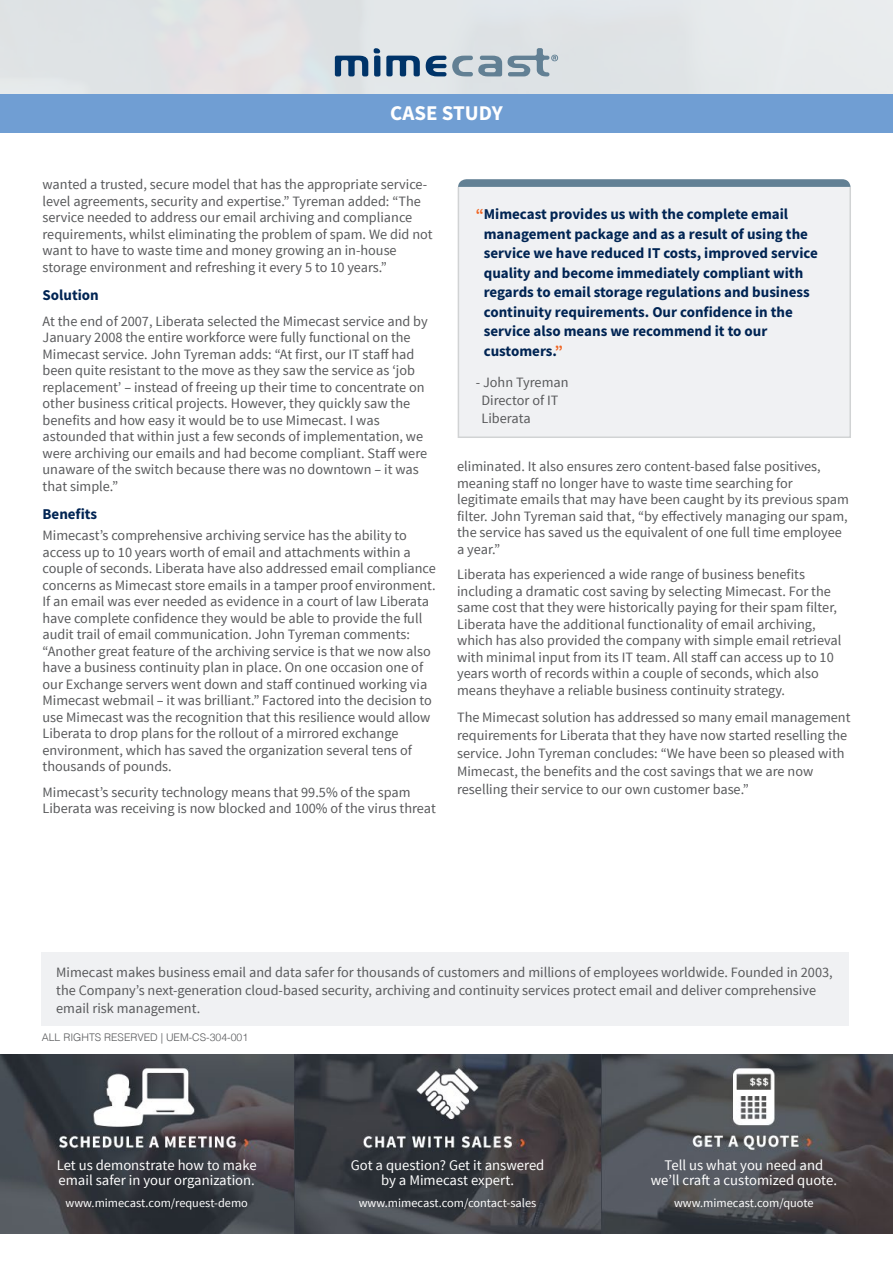
<style>
.page{position:relative;width:893px;height:1263px;background:#fff}
.page>*{position:absolute;margin:0;border:0;box-sizing:border-box;transform-origin:0 0}
.t1{font:700 21px "Source Sans Pro";color:#fff}
.t2{font:700 15px/19.5px "Source Sans Pro";color:#002453}
.t3{font:14.7px/15.5px "Source Sans Pro";color:#fff;text-align:center}
.t4{font:14.25px/16.5px "Source Sans Pro";color:#58595b}
.t5{font:12.3px "Source Sans Pro";color:#fff}
.t6{font:300 10.5px "Helvetica";color:#58595b}
.s1{color:#ef6523}
</style>
<div class="page">
<img style="left:0;top:1055px;width:893px;height:178px">
<div style="left:0;top:0;width:893px;height:106px;background:#e2e3e5"></div>
<svg style="left:335px;top:56px;width:33px;height:20px"></svg>
<svg style="left:426px;top:56px;width:20px;height:20px"></svg>
<svg style="left:452px;top:56px;width:50px;height:20px"></svg>
<svg style="left:374px;top:48px;width:6px;height:29px"></svg>
<svg style="left:386px;top:56px;width:34px;height:20px"></svg>
<svg style="left:508px;top:48px;width:50px;height:28px"></svg>
<div style="left:0;top:94px;width:893px;height:39px;background:#709ed3"></div>
<div style="left:458px;top:179px;width:393px;height:189px;background:#628094;border-radius:9px"></div>
<div style="left:458px;top:186px;width:393px;height:252px;background:#f0f1f3;border:2px solid #d1d3d4"></div>
<div style="left:41px;top:952px;width:808px;height:74px;background:#f0f1f3"></div>
<h1 class="t1" style="left:390px;top:99px;width:114px">CASE STUDY</h1>
<p class="t4" style="left:43px;top:176px;width:392px">wanted a trusted, secure model that has the appropriate service&shy;level agreements, security and expertise.” Tyreman added: “The service needed to address our email archiving and compliance requirements, whilst eliminating the problem of spam. We did not want to have to waste time and money growing an in-house storage environment and refreshing it every 5 to 10 years.”</p>
<p class="t2" style="left:43px;top:285px;width:58px">Solution</p>
<p class="t4" style="left:43px;top:313px;width:387px">At the end of 2007, Liberata selected the Mimecast service and by January 2008 the entire workforce were fully functional on the Mimecast service. John Tyreman adds: “At first, our IT staff had been quite resistant to the move as they saw the service as ‘job replacement’ – instead of freeing up their time to concentrate on other business critical projects. However, they quickly saw the benefits and how easy it would be to use Mimecast. I was astounded that within just a few seconds of implementation, we were archiving our emails and had become compliant. Staff were unaware of the switch because there was no downtown – it was that simple.”</p>
<p class="t2" style="left:43px;top:504px;width:56px">Benefits</p>
<p class="t4" style="left:43px;top:527px;width:395px">Mimecast’s comprehensive archiving service has the ability to access up to 10 years worth of email and attachments within a couple of seconds. Liberata have also addressed email compliance concerns as Mimecast store emails in a tamper proof environment.<br>If an email was ever needed as evidence in a court of law Liberata have complete confidence they would be able to provide the full audit trail of email communication. John Tyreman comments: “Another great feature of the archiving service is that we now also have a business continuity plan in place. On one occasion one of our Exchange servers went down and staff continued working via Mimecast webmail – it was brilliant.” Factored into the decision to use Mimecast was the recognition that this resilience would allow Liberata to drop plans for the rollout of a mirrored exchange environment, which has saved the organization several tens of thousands of pounds.</p>
<p class="t4" style="left:43px;top:784px;width:395px">Mimecast’s security technology means that 99.5% of the spam<br>Liberata was receiving is now blocked and 100% of the virus threat</p>
<p class="t2" style="left:484px;top:204px;width:336px;text-indent:-8px"><span class="s1">“</span>Mimecast provides us with the complete email management package and as a result of using the service we have reduced IT costs, improved service quality and become immediately compliant with regards to email storage regulations and business continuity requirements. Our confidence in the service also means we recommend it to our customers.<span class="s1">”</span></p>
<p class="t4" style="left:481px;top:374px;width:89px;line-height:18px;text-indent:-6px">- John Tyreman<br>Director of IT<br>Liberata</p>
<p class="t4" style="left:457px;top:458px;width:393px">eliminated. It also ensures zero content-based false positives, meaning staff no longer have to waste time searching for legitimate emails that may have been caught by its previous spam filter. John Tyreman said that, “by effectively managing our spam, the service has saved us the equivalent of one full time employee a year.”</p>
<p class="t4" style="left:457px;top:566px;width:386px">Liberata has experienced a wide range of business benefits including a dramatic cost saving by selecting Mimecast. For the same cost that they were historically paying for their spam filter, Liberata have the additional functionality of email archiving, which has also provided the company with simple email retrieval with minimal input from its IT team. All staff can access up to 10 years worth of records within a couple of seconds, which also means theyhave a reliable business continuity strategy.</p>
<p class="t4" style="left:457px;top:708px;width:395px;line-height:18px">The Mimecast solution has addressed so many email management requirements for Liberata that they have now started reselling the service. John Tyreman concludes: “We have been so pleased with Mimecast, the benefits and the cost savings that we are now reselling their service to our own customer base.”</p>
<p class="t4" style="left:56px;top:963px;width:778px;line-height:18px">Mimecast makes business email and data safer for thousands of customers and millions of employees worldwide. Founded in 2003, the Company’s next-generation cloud-based security, archiving and continuity services protect email and deliver comprehensive email risk management.</p>
<p class="t6" style="left:42px;top:1028px;width:208px">ALL RIGHTS RESERVED | UEM-CS-304-001</p>
<p class="t3" style="left:57px;top:1157px;width:201px;text-align:left">Let us demonstrate how to make email safer in your organization.</p>
<p class="t5" style="left:66px;top:1195px;width:184px">www.mimecast.com/request-demo</p>
<p class="t3" style="left:351px;top:1157px;width:195px">Got a question? Get it answered by a Mimecast expert.</p>
<p class="t5" style="left:359px;top:1195px;width:179px">www.mimecast.com/contact-sales</p>
<p class="t3" style="left:651px;top:1157px;width:188px">Tell us what you need and we’ll craft a customized quote.</p>
<p class="t5" style="left:674px;top:1195px;width:141px">www.mimecast.com/quote</p>
</div>
